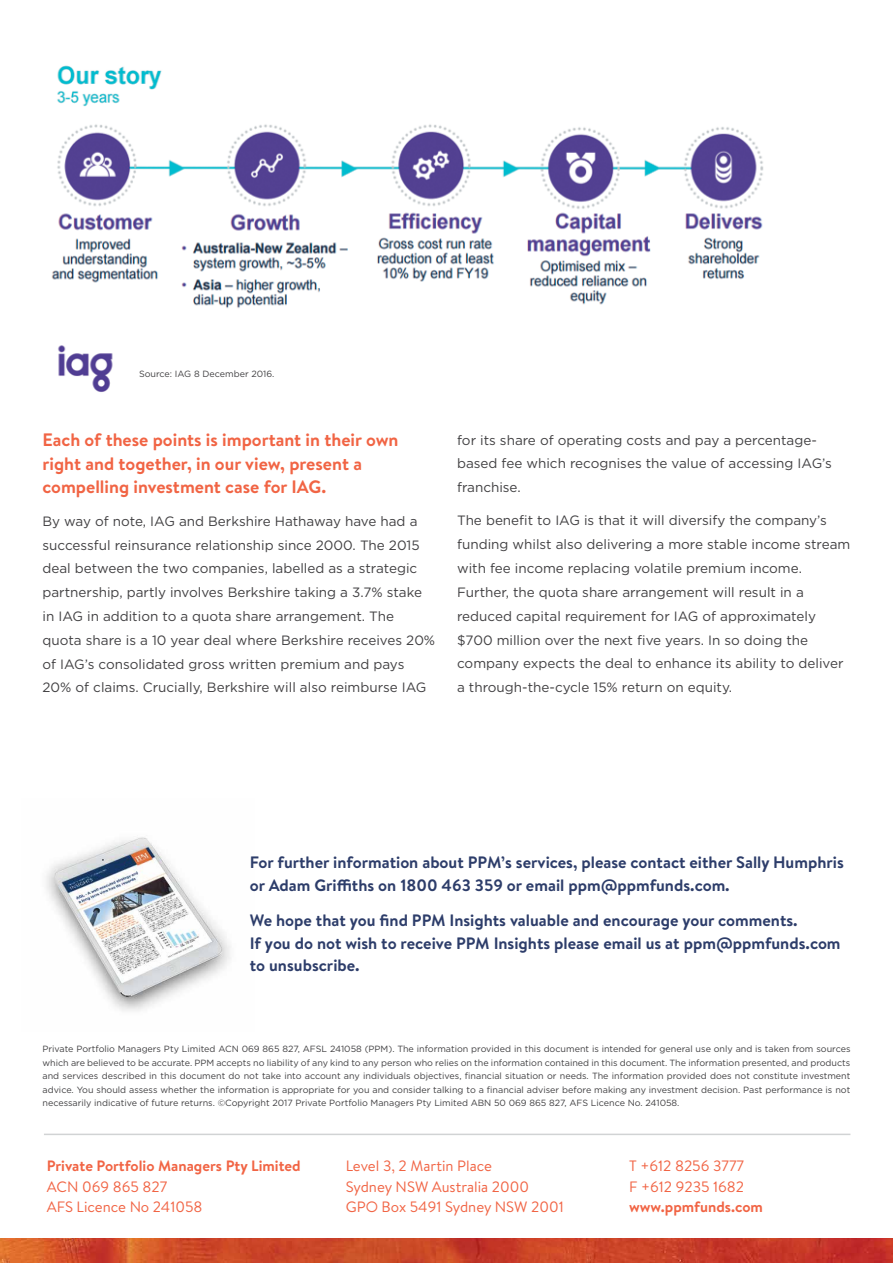
<style>
.page{position:relative;width:893px;height:1263px;background:#fff}
.page>*{position:absolute;margin:0;border:0;box-sizing:border-box;transform-origin:0 0}
.t1{font:700 18px/23.9px "Brandon Text";color:#f16444}
.t2{font:700 16.5px/22.5px "Brandon Text";color:#2d3d6a}
.t3{font:15px/20.5px "Brandon Text";color:#f16444}
.t4{font:700 15px "Brandon Text";color:#f16444}
.t5{font:13.5px/24px "Gotham HTF";color:#414042}
.t6{font:9px/13.5px "Gotham HTF";color:#414042;text-align:justify}
</style>
<div class="page">
<img style="left:46px;top:837px;width:185px;height:174px">
<img style="left:0;top:1238px;width:893px;height:25px">
<hr style="left:44px;top:1133px;width:806px;height:2px;background:#d1d3d4">
<hr style="left:892px;top:182px;width:1px;height:120px;background:#e4e5e6">
<img style="left:51px;top:65px;width:713px;height:327px">
<p class="t6" style="left:139px;top:367px;width:137px">Source: IAG 8 December 2016.</p>
<h1 class="t1" style="left:43px;top:427px;width:357px">Each of these points is important in their own right and together, in our view, present a compelling investment case for IAG.</h1>
<p class="t5" style="left:43px;top:509px;width:394px">By way of note, IAG and Berkshire Hathaway have had a successful reinsurance relationship since 2000. The 2015 deal between the two companies, labelled as a strategic partnership, partly involves Berkshire taking a 3.7% stake in IAG in addition to a quota share arrangement. The quota share is a 10 year deal where Berkshire receives 20% of IAG’s consolidated gross written premium and pays 20% of claims. Crucially, Berkshire will also reimburse IAG</p>
<p class="t5" style="left:457px;top:427px;width:376px">for its share of operating costs and pay a percentage&shy;based fee which recognises the value of accessing IAG’s franchise.</p>
<p class="t5" style="left:457px;top:508px;width:395px">The benefit to IAG is that it will diversify the company’s funding whilst also delivering a more stable income stream with fee income replacing volatile premium income.<br>Further, the quota share arrangement will result in a reduced capital requirement for IAG of approximately $700 million over the next five years. In so doing the company expects the deal to enhance its ability to deliver a through-the-cycle 15% return on equity.</p>
<p class="t2" style="left:250px;top:851px;width:596px">For further information about PPM’s services, please contact either Sally Humphris or Adam Griffiths on 1800 463 359 or email ppm@ppmfunds.com.</p>
<p class="t2" style="left:250px;top:909px;width:592px">We hope that you find PPM Insights valuable and encourage your comments.<br>If you do not wish to receive PPM Insights please email us at ppm@ppmfunds.com to unsubscribe.</p>
<p class="t6" style="left:43px;top:1042px;width:809px">Private Portfolio Managers Pty Limited ACN 069 865 827, AFSL 241058 (PPM). The information provided in this document is intended for general use only and is taken from sources which are believed to be accurate. PPM accepts no liability of any kind to any person who relies on the information contained in this document. The information presented, and products and services described in this document do not take into account any individuals objectives, financial situation or needs. The information provided does not constitute investment advice. You should assess whether the information is appropriate for you and consider talking to a financial adviser before making any investment decision. Past performance is not necessarily indicative of future returns. ©Copyright 2017 Private Portfolio Managers Pty Limited ABN 50 069 865 827, AFS Licence No. 241058.</p>
<p class="t4" style="left:47px;top:1155px;width:255px">Private Portfolio Managers Pty Limited</p>
<p class="t3" style="left:47px;top:1175px;width:157px">ACN 069 865 827<br>AFS Licence No 241058</p>
<p class="t3" style="left:346px;top:1155px;width:219px">Level 3, 2 Martin Place<br>Sydney NSW Australia 2000<br>GPO Box 5491 Sydney NSW 2001</p>
<p class="t3" style="left:629px;top:1155px;width:117px">T +612 8256 3777<br>F +612 9235 1682</p>
<p class="t4" style="left:629px;top:1196px;width:135px">www.ppmfunds.com</p>
</div>
